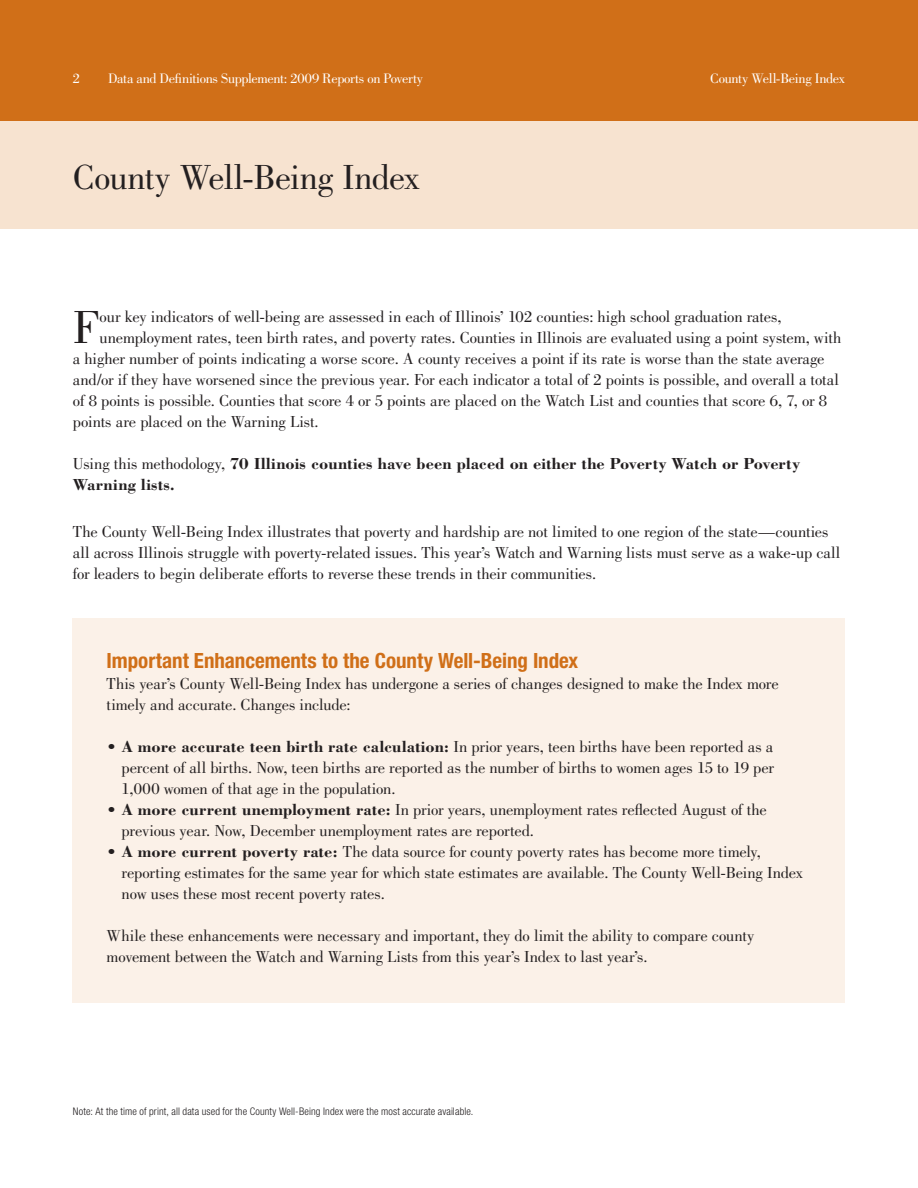
<style>
.page{position:relative;width:918px;height:1188px;background:#fff}
.page>*{position:absolute;margin:0;border:0;box-sizing:border-box;transform-origin:0 0}
.t1{font:48px "Bodoni Std";color:#231f20}
.t2{font:36px "Bodoni Std";letter-spacing:-.015em;color:#231f20}
.t3{font:700 condensed 21px "Helvetica Neue LT Std";color:#d06f18}
.t4{font:16.5px/21px "Bodoni Std";letter-spacing:-.005em;color:#231f20}
.t5{font:700 16.5px/21px "Bodoni Std";letter-spacing:.005em;color:#231f20}
.t6{font:14.25px "Bodoni Std";letter-spacing:-.025em;color:#fff}
.t7{font:300 condensed 10.5px "Helvetica Neue LT Std";letter-spacing:.01em;color:#231f20}
.s1{font-weight:400}
.s2{font-weight:700}
</style>
<div class="page">
<div style="left:0;top:0;width:918px;height:122px;background:#d06f18"></div>
<div style="left:73px;top:618px;width:772px;height:384px;background:#fbf1e8"></div>
<div style="left:0;top:122px;width:918px;height:108px;background:#f7e3d0"></div>
<p class="t6" style="left:73px;top:70px;width:9px">2</p>
<p class="t6" style="left:108px;top:70px;width:317px">Data and Definitions Supplement: 2009 Reports on Poverty</p>
<p class="t6" style="left:710px;top:70px;width:136px">County Well-Being Index</p>
<h2 class="t2" style="left:73px;top:157px;width:349px">County Well-Being Index</h2>
<h1 class="t1" style="left:73px;top:300px;width:28px">F</h1>
<p class="t4" style="left:100px;top:306px;width:684px">our key indicators of well-being are assessed in each of Illinois’ 102 counties: high school graduation rates,</p>
<p class="t4" style="left:100px;top:327px;width:743px">unemployment rates, teen birth rates, and poverty rates. Counties in Illinois are evaluated using a point system, with</p>
<p class="t4" style="left:73px;top:348px;width:753px">a higher number of points indicating a worse score. A county receives a point if its rate is worse than the state average</p>
<p class="t4" style="left:73px;top:369px;width:768px">and/or if they have worsened since the previous year. For each indicator a total of 2 points is possible, and overall a total</p>
<p class="t4" style="left:73px;top:390px;width:756px">of 8 points is possible. Counties that score 4 or 5 points are placed on the Watch List and counties that score 6, 7, or 8</p>
<p class="t4" style="left:73px;top:411px;width:247px">points are placed on the Warning List.</p>
<p class="t5" style="left:73px;top:453px;width:729px"><span class="s1">Using this methodology,</span> 70 Illinois counties have been placed on either the Poverty Watch or Poverty<br>Warning lists.</p>
<p class="t4" style="left:73px;top:521px;width:769px">The County Well-Being Index illustrates that poverty and hardship are not limited to one region of the state—counties all across Illinois struggle with poverty-related issues. This year’s Watch and Warning lists must serve as a wake-up call for leaders to begin deliberate efforts to reverse these trends in their communities.</p>
<p class="t3" style="left:107px;top:647px;width:473px">Important Enhancements to the County Well-Being Index</p>
<p class="t4" style="left:107px;top:673px;width:674px">This year’s County Well-Being Index has undergone a series of changes designed to make the Index more timely and accurate. Changes include:</p>
<p class="t4" style="left:122px;top:736px;width:654px;text-align:justify;text-indent:-15px"><span class="s2">• A more accurate teen birth rate calculation:</span> In prior years, teen births have been reported as a percent of all births. Now, teen births are reported as the number of births to women ages 15 to 19 per 1,000 women of that age in the population.</p>
<p class="t4" style="left:122px;top:799px;width:647px;text-indent:-15px"><span class="s2">• A more current unemployment rate:</span> In prior years, unemployment rates reflected August of the previous year. Now, December unemployment rates are reported.</p>
<p class="t4" style="left:122px;top:841px;width:683px;text-indent:-15px"><span class="s2">• A more current poverty rate:</span> The data source for county poverty rates has become more timely, reporting estimates for the same year for which state estimates are available. The County Well-Being Index now uses these most recent poverty rates.</p>
<p class="t4" style="left:107px;top:925px;width:649px">While these enhancements were necessary and important, they do limit the ability to compare county movement between the Watch and Warning Lists from this year’s Index to last year’s.</p>
<p class="t7" style="left:73px;top:1105px;width:402px">Note: At the time of print, all data used for the County Well-Being Index were the most accurate available.</p>
</div>
